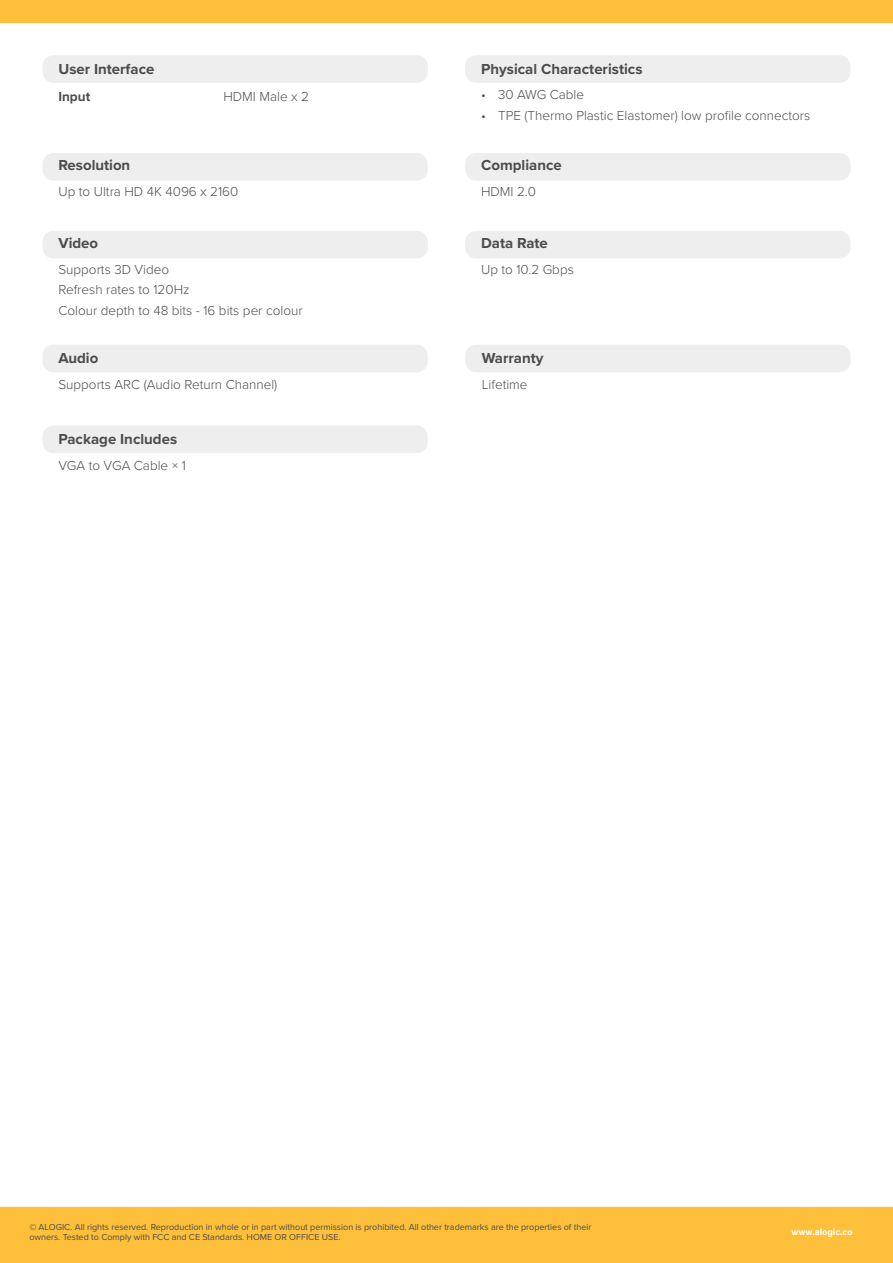
<style>
.page{position:relative;width:893px;height:1263px;background:#fff}
.page>*{position:absolute;margin:0;border:0;box-sizing:border-box;transform-origin:0 0}
.t1{font:700 15px "Proxima Nova";color:#4b4c4d}
.t2{font:300 13.5px/20.5px "Proxima Nova";color:#4b4c4d}
.t3{font:700 13.5px "Proxima Nova";color:#4b4c4d}
.t4{font:9px/10.8px "Proxima Nova";color:#4b4c4d}
.t5{font:700 9px "Acumin Pro";color:#fff}
</style>
<div class="page">
<div style="left:0;top:1207px;width:893px;height:56px;background:#febf3b"></div>
<div style="left:0;top:0;width:893px;height:22px;background:#febf3b"></div>
<div style="left:43px;top:154px;width:384px;height:26px;background:#eeeeef;border-radius:10px"></div>
<div style="left:43px;top:153px;width:385px;height:28px;border:2px solid #eeeeef;border-radius:10px"></div>
<div style="left:466px;top:154px;width:384px;height:26px;background:#eeeeef;border-radius:10px"></div>
<div style="left:465px;top:153px;width:385px;height:28px;border:2px solid #eeeeef;border-radius:10px"></div>
<div style="left:43px;top:232px;width:384px;height:26px;background:#eeeeef;border-radius:10px"></div>
<div style="left:43px;top:231px;width:385px;height:27px;border:2px solid #eeeeef;border-radius:10px"></div>
<div style="left:466px;top:232px;width:384px;height:26px;background:#eeeeef;border-radius:10px"></div>
<div style="left:465px;top:231px;width:385px;height:27px;border:2px solid #eeeeef;border-radius:10px"></div>
<div style="left:43px;top:345px;width:384px;height:26px;background:#eeeeef;border-radius:10px"></div>
<div style="left:43px;top:345px;width:385px;height:27px;border:2px solid #eeeeef;border-radius:10px"></div>
<div style="left:43px;top:426px;width:384px;height:26px;background:#eeeeef;border-radius:10px"></div>
<div style="left:43px;top:426px;width:385px;height:27px;border:2px solid #eeeeef;border-radius:10px"></div>
<div style="left:43px;top:56px;width:384px;height:26px;background:#eeeeef;border-radius:10px"></div>
<div style="left:43px;top:55px;width:385px;height:28px;border:2px solid #eeeeef;border-radius:10px"></div>
<div style="left:466px;top:345px;width:384px;height:26px;background:#eeeeef;border-radius:10px"></div>
<div style="left:465px;top:345px;width:385px;height:27px;border:2px solid #eeeeef;border-radius:10px"></div>
<div style="left:466px;top:56px;width:384px;height:26px;background:#eeeeef;border-radius:10px"></div>
<div style="left:465px;top:55px;width:385px;height:28px;border:2px solid #eeeeef;border-radius:10px"></div>
<p class="t1" style="left:58px;top:58px;width:98px">User Interface</p>
<p class="t3" style="left:58px;top:86px;width:33px">Input</p>
<p class="t2" style="left:223px;top:85px;width:87px">HDMI Male x 2</p>
<p class="t1" style="left:481px;top:58px;width:163px">Physical Characteristics</p>
<p class="t2" style="left:481px;top:84px;width:105px">• 30 AWG Cable</p>
<p class="t2" style="left:481px;top:104px;width:331px">• TPE (Thermo Plastic Elastomer) low profile connectors</p>
<p class="t1" style="left:58px;top:154px;width:73px">Resolution</p>
<p class="t1" style="left:481px;top:154px;width:82px">Compliance</p>
<p class="t2" style="left:58px;top:181px;width:181px">Up to Ultra HD 4K 4096 x 2160</p>
<p class="t2" style="left:481px;top:181px;width:57px">HDMI 2.0</p>
<p class="t1" style="left:58px;top:232px;width:41px">Video</p>
<p class="t1" style="left:481px;top:232px;width:68px">Data Rate</p>
<p class="t2" style="left:58px;top:258px;width:246px">Supports 3D Video<br>Refresh rates to 120Hz<br>Colour depth to 48 bits - 16 bits per colour</p>
<p class="t2" style="left:481px;top:258px;width:94px">Up to 10.2 Gbps</p>
<p class="t1" style="left:482px;top:347px;width:63px">Warranty</p>
<p class="t2" style="left:482px;top:374px;width:47px">Lifetime</p>
<p class="t1" style="left:58px;top:347px;width:41px">Audio</p>
<p class="t2" style="left:58px;top:374px;width:220px">Supports ARC (Audio Return Channel)</p>
<p class="t1" style="left:58px;top:427px;width:120px">Package Includes</p>
<p class="t2" style="left:58px;top:454px;width:129px">VGA to VGA Cable × 1</p>
<p class="t4" style="left:29px;top:1221px;width:564px">© ALOGIC. All rights reserved. Reproduction in whole or in part without permission is prohibited. All other trademarks are the properties of their owners. Tested to Comply with FCC and CE Standards. HOME OR OFFICE USE.</p>
<p class="t5" style="left:791px;top:1225px;width:63px">www.alogic.co</p>
</div>
